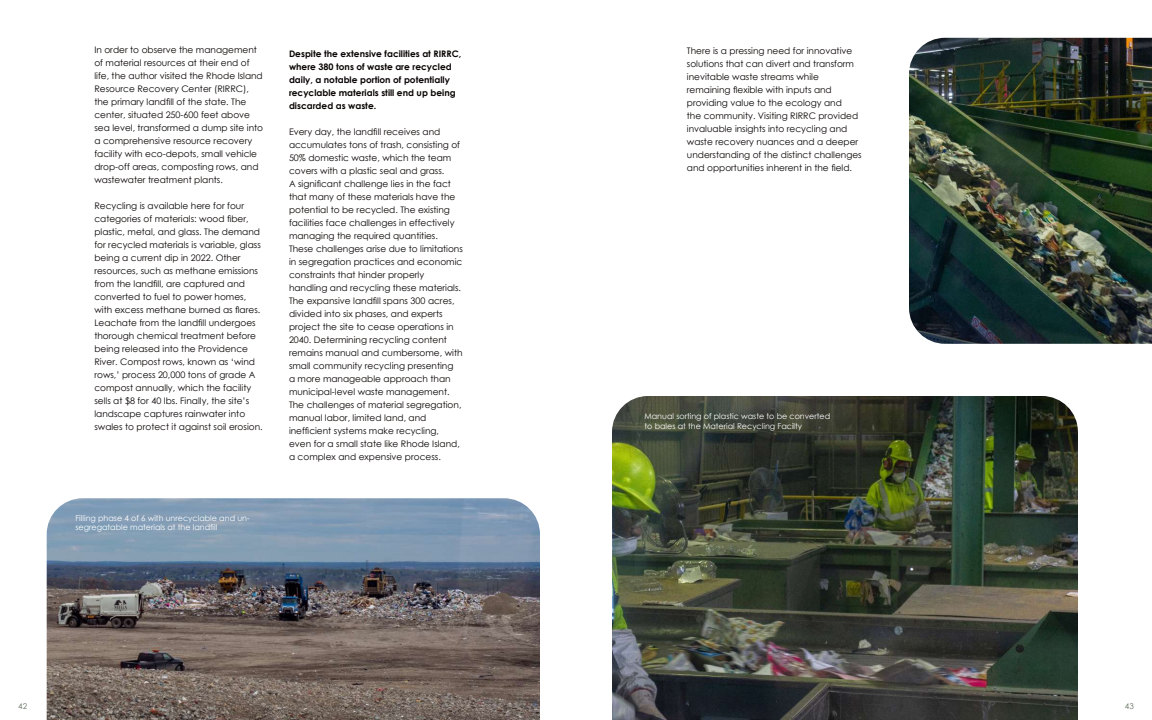
<style>
.page{position:relative;width:1152px;height:720px;background:#fff}
.page>*{position:absolute;margin:0;border:0;box-sizing:border-box;transform-origin:0 0}
.t1{font:9px/13px "Century Gothic";color:#080302}
.t2{font:700 9px/13px "Century Gothic";color:#080302}
.t3{font:8px/9.6px "Century Gothic";color:#fff}
.t4{font:8px "Century Gothic";color:#62705e}
</style>
<div class="page">
<img style="left:47px;top:498px;width:493px;height:222px">
<img style="left:612px;top:396px;width:466px;height:324px">
<img style="left:909px;top:38px;width:243px;height:306px">
<p class="t1" style="left:94px;top:44px;width:170px">In order to observe the management of material resources at their end of life, the author visited the Rhode Island Resource Recovery Center (RIRRC), the primary landfill of the state. The center, situated 250-600 feet above sea level, transformed a dump site into a comprehensive resource recovery facility with eco-depots, small vehicle drop-off areas, composting rows, and wastewater treatment plants.</p>
<p class="t1" style="left:94px;top:200px;width:170px">Recycling is available here for four categories of materials: wood fiber, plastic, metal, and glass. The demand for recycled materials is variable, glass being a current dip in 2022. Other resources, such as methane emissions from the landfill, are captured and converted to fuel to power homes, with excess methane burned as flares.<br>Leachate from the landfill undergoes thorough chemical treatment before being released into the Providence River. Compost rows, known as ‘wind rows,’ process 20,000 tons of grade A compost annually, which the facility sells at $8 for 40 lbs. Finally, the site’s landscape captures rainwater into swales to protect it against soil erosion.</p>
<p class="t3" style="left:75px;top:513px;width:176px">Filling phase 4 of 6 with unrecyclable and un&shy;segregatable materials at the landfill</p>
<p class="t2" style="left:289px;top:47px;width:174px">Despite the extensive facilities at RIRRC, where 380 tons of waste are recycled daily, a notable portion of potentially recyclable materials still end up being discarded as waste.</p>
<p class="t1" style="left:289px;top:125px;width:175px">Every day, the landfill receives and accumulates tons of trash, consisting of 50% domestic waste, which the team covers with a plastic seal and grass.<br>A significant challenge lies in the fact that many of these materials have the potential to be recycled. The existing facilities face challenges in effectively managing the required quantities.<br>These challenges arise due to limitations in segregation practices and economic constraints that hinder properly handling and recycling these materials.<br>The expansive landfill spans 300 acres, divided into six phases, and experts project the site to cease operations in 2040. Determining recycling content remains manual and cumbersome, with small community recycling presenting<br>a more manageable approach than municipal-level waste management.<br>The challenges of material segregation, manual labor, limited land, and inefficient systems make recycling, even for a small state like Rhode Island, a complex and expensive process.</p>
<p class="t1" style="left:687px;top:44px;width:176px">There is a pressing need for innovative solutions that can divert and transform inevitable waste streams while remaining flexible with inputs and providing value to the ecology and<br>the community. Visiting RIRRC provided invaluable insights into recycling and waste recovery nuances and a deeper understanding of the distinct challenges and opportunities inherent in the field.</p>
<p class="t3" style="left:645px;top:411px;width:187px">Manual sorting of plastic waste to be converted to bales at the Material Recycling Facilty</p>
<p class="t4" style="left:18px;top:700px;width:11px">42</p>
<p class="t4" style="left:1125px;top:700px;width:11px">43</p>
</div>
